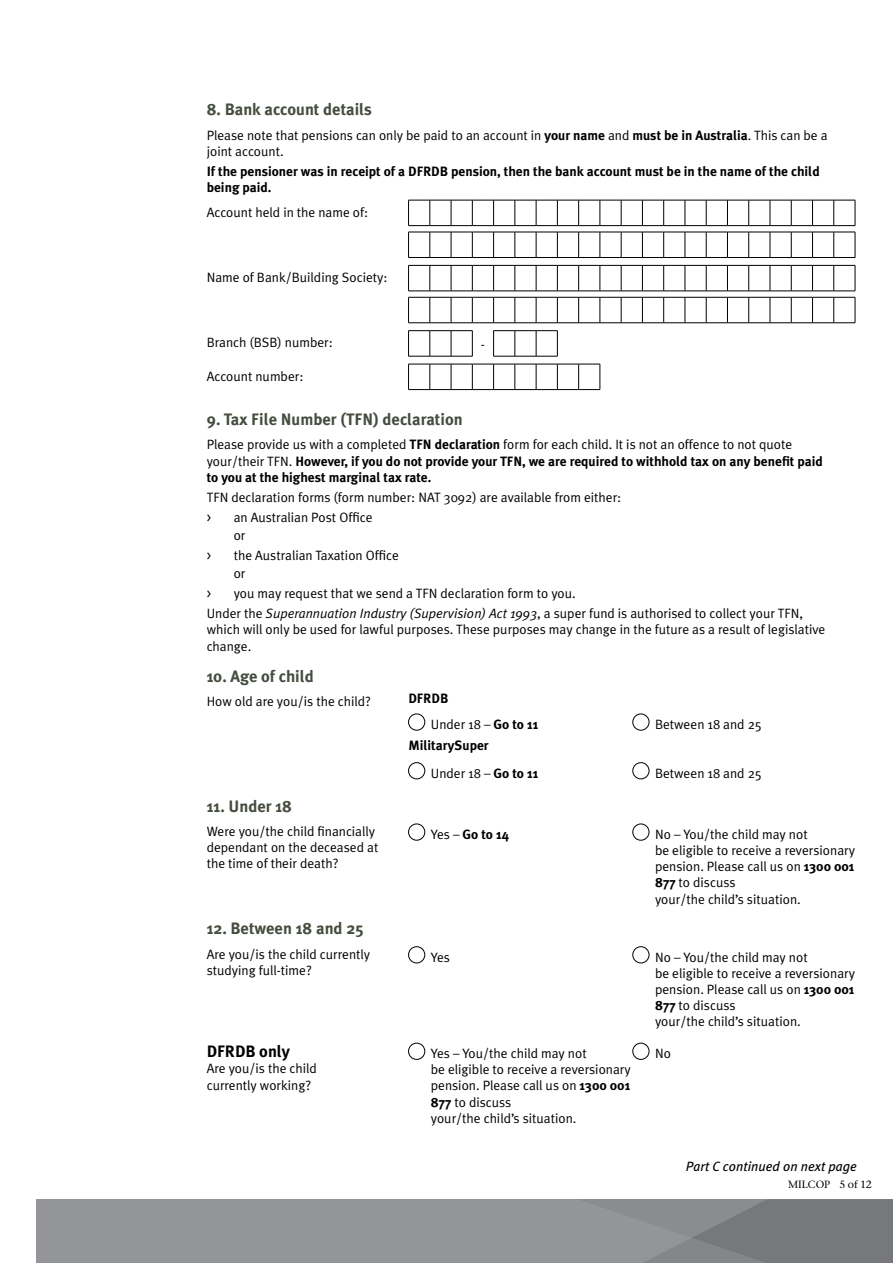
<style>
.page{position:relative;width:893px;height:1263px;background:#fff}
.page>*{position:absolute;margin:0;border:0;box-sizing:border-box;transform-origin:0 0}
.t1{font:700 16.5px "Meta Plus";color:#444d3e}
.t2{font:700 16.5px "Meta Plus";color:#000}
.t3{font:13.5px/16.2px "Meta Plus Normal";color:#000}
.t4{font:700 13.5px/16.2px "Meta Plus";color:#000}
.t5{font:italic 13.5px "Meta Plus";color:#000}
.t6{font:500 10.5px "Stone Serif ITC";color:#000}
.s1{font-family:"Meta Plus";font-weight:700}
.s2{font-family:"Meta Plus Normal";font-weight:400}
.s3{font-family:"Meta Normal"}
.s4{font-style:italic}
</style>
<div class="page">
<div style="left:36px;top:1199px;width:857px;height:64px;background:#939598"></div>
<svg style="left:643px;top:1199px;width:250px;height:64px"></svg>
<svg style="left:408px;top:200px;width:448px;height:26px"></svg>
<svg style="left:408px;top:232px;width:448px;height:26px"></svg>
<svg style="left:408px;top:265px;width:448px;height:58px"></svg>
<svg style="left:408px;top:330px;width:65px;height:27px"></svg>
<svg style="left:493px;top:330px;width:65px;height:27px"></svg>
<svg style="left:408px;top:364px;width:193px;height:26px"></svg>
<div style="left:408px;top:714px;width:17px;height:16px;border:1px solid #000;border-radius:50%"></div>
<div style="left:633px;top:714px;width:16px;height:16px;border:1px solid #000;border-radius:50%"></div>
<div style="left:408px;top:762px;width:17px;height:17px;border:1px solid #000;border-radius:50%"></div>
<div style="left:633px;top:762px;width:16px;height:17px;border:1px solid #000;border-radius:50%"></div>
<div style="left:408px;top:824px;width:17px;height:16px;border:1px solid #000;border-radius:50%"></div>
<div style="left:633px;top:824px;width:16px;height:16px;border:1px solid #000;border-radius:50%"></div>
<div style="left:408px;top:946px;width:17px;height:17px;border:1px solid #000;border-radius:50%"></div>
<div style="left:633px;top:946px;width:16px;height:17px;border:1px solid #000;border-radius:50%"></div>
<div style="left:408px;top:1043px;width:17px;height:16px;border:1px solid #000;border-radius:50%"></div>
<div style="left:633px;top:1043px;width:16px;height:16px;border:1px solid #000;border-radius:50%"></div>
<p class="t1" style="left:207px;top:100px;width:167px">8. Bank account details</p>
<p class="t3" style="left:207px;top:127px;width:622px">Please note that pensions can only be paid to an account in <span class="s1">your name</span> and <span class="s1">must be in Australia</span>. This can be a joint account.</p>
<p class="t4" style="left:207px;top:163px;width:615px">If the pensioner was in receipt of a DFRDB pension, then the bank account must be in the name of the child being paid.</p>
<p class="t3" style="left:207px;top:204px;width:163px">Account held in the name of:</p>
<p class="t3" style="left:207px;top:269px;width:182px">Name of Bank/Building Society:</p>
<p class="t3" style="left:207px;top:334px;width:128px">Branch (BSB) number:</p>
<p class="t3" style="left:481px;top:336px;width:6px">-</p>
<p class="t3" style="left:207px;top:368px;width:98px">Account number:</p>
<p class="t1" style="left:207px;top:410px;width:257px">9. Tax File Number (TFN) declaration</p>
<p class="t3" style="left:207px;top:436px;width:587px">Please provide us with a completed <span class="s1">TFN declaration</span> form for each child. It is not an offence to not quote</p>
<p class="t4" style="left:207px;top:453px;width:618px"><span class="s2">your/their TFN.</span> However, if you do not provide your TFN, we are required to withhold tax on any benefit paid to you at the highest marginal tax rate.</p>
<p class="t3" style="left:207px;top:487px;width:416px;line-height:20px">TFN declaration forms (form number: NAT 3092) are available from either: <span class="s3">&gt;</span> an Australian Post Office</p>
<p class="t3" style="left:207px;top:525px;width:194px;line-height:20px;text-indent:27px">or<br><span class="s3">&gt;</span> the Australian Taxation Office</p>
<p class="t3" style="left:207px;top:563px;width:598px;line-height:20.2px;text-indent:27px">or<br><span class="s3">&gt;</span> you may request that we send a TFN declaration form to you.<br>Under the <span class="s4">Superannuation Industry (Supervision) Act 1993</span>, a super fund is authorised to collect your TFN,</p>
<p class="t3" style="left:207px;top:621px;width:620px">which will only be used for lawful purposes. These purposes may change in the future as a result of legislative change.</p>
<p class="t1" style="left:207px;top:666px;width:109px">10. Age of child</p>
<p class="t3" style="left:207px;top:693px;width:166px">How old are you/is the child?</p>
<p class="t4" style="left:408px;top:690px;width:41px">DFRDB</p>
<p class="t3" style="left:431px;top:716px;width:109px">Under 18 – <span class="s1">Go to 11</span></p>
<p class="t3" style="left:655px;top:716px;width:109px">Between 18 and 25</p>
<p class="t4" style="left:408px;top:737px;width:82px">MilitarySuper</p>
<p class="t3" style="left:431px;top:764px;width:109px">Under 18 – <span class="s1">Go to 11</span></p>
<p class="t3" style="left:655px;top:764px;width:109px">Between 18 and 25</p>
<p class="t1" style="left:207px;top:796px;width:87px">11. Under 18</p>
<p class="t3" style="left:207px;top:823px;width:173px">Were you/the child financially dependant on the deceased at the time of their death?</p>
<p class="t4" style="left:431px;top:826px;width:80px"><span class="s2">Yes –</span> Go to 14</p>
<p class="t3" style="left:655px;top:826px;width:201px">No – You/the child may not<br>be eligible to receive a reversionary pension. Please call us on <span class="s1">1300 001<br>877</span> to discuss<br>your/the child’s situation.</p>
<p class="t1" style="left:207px;top:919px;width:158px">12. Between 18 and 25</p>
<p class="t3" style="left:207px;top:946px;width:165px">Are you/is the child currently studying full-time?</p>
<p class="t3" style="left:431px;top:949px;width:21px">Yes</p>
<p class="t3" style="left:655px;top:949px;width:201px">No – You/the child may not<br>be eligible to receive a reversionary pension. Please call us on <span class="s1">1300 001<br>877</span> to discuss<br>your/the child’s situation.</p>
<p class="t2" style="left:207px;top:1042px;width:85px">DFRDB only</p>
<p class="t3" style="left:207px;top:1060px;width:112px">Are you/is the child currently working?</p>
<p class="t3" style="left:431px;top:1045px;width:201px">Yes – You/the child may not<br>be eligible to receive a reversionary pension. Please call us on <span class="s1">1300 001<br>877</span> to discuss<br>your/the child’s situation.</p>
<p class="t3" style="left:655px;top:1045px;width:17px">No</p>
<p class="t5" style="left:686px;top:1158px;width:173px">Part C continued on next page</p>
<p class="t6" style="left:788px;top:1178px;width:85px">MILCOP 5 of 12</p>
</div>
